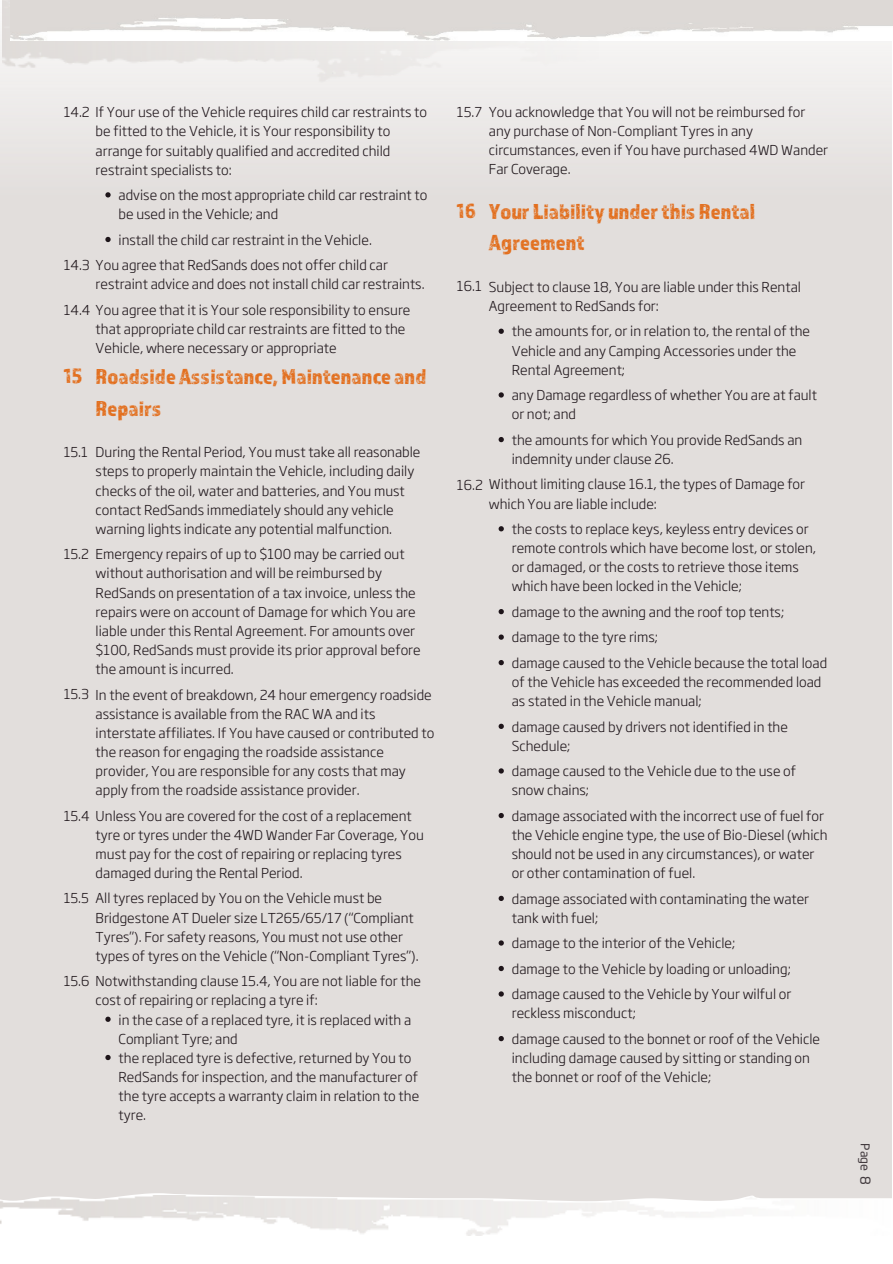
<style>
.page{position:relative;width:893px;height:1264px;background:#fff}
.page>*{position:absolute;margin:0;border:0;box-sizing:border-box;transform-origin:0 0}
.t1{font:22.5px/31.5px "Almaq Rough";color:#e36f1e}
.t2{font:21.75px "Almaq Rough";color:#e36f1e}
.t3{font:300 13.5px/19px "Soho Gothic Pro";color:#1e151a}
.t4{font:13.5px "Soho Gothic Pro";color:#423a3e}
.t5{font:12px "Soho Gothic Pro";color:#423a3e}
</style>
<div class="page">
<div style="left:0;top:0;width:891px;height:1193px;background:#e2dedc"></div>
<svg style="left:0;top:1193px;width:892px;height:43px"></svg>
<img style="left:0;top:1194px;width:891px;height:41px">
<img style="left:3px;top:0;width:602px;height:82px">
<img style="left:11px;top:0;width:881px;height:40px">
<svg style="left:105px;top:192px;width:6px;height:5px"></svg>
<svg style="left:105px;top:237px;width:6px;height:5px"></svg>
<svg style="left:105px;top:1016px;width:6px;height:5px"></svg>
<svg style="left:105px;top:1054px;width:6px;height:6px"></svg>
<svg style="left:498px;top:328px;width:6px;height:6px"></svg>
<svg style="left:498px;top:392px;width:6px;height:5px"></svg>
<svg style="left:498px;top:437px;width:6px;height:5px"></svg>
<svg style="left:498px;top:526px;width:6px;height:5px"></svg>
<svg style="left:498px;top:609px;width:6px;height:5px"></svg>
<svg style="left:498px;top:634px;width:6px;height:5px"></svg>
<svg style="left:498px;top:660px;width:6px;height:5px"></svg>
<svg style="left:498px;top:723px;width:6px;height:6px"></svg>
<svg style="left:498px;top:768px;width:6px;height:5px"></svg>
<svg style="left:498px;top:813px;width:6px;height:5px"></svg>
<svg style="left:498px;top:895px;width:6px;height:6px"></svg>
<svg style="left:498px;top:940px;width:6px;height:5px"></svg>
<svg style="left:498px;top:965px;width:6px;height:6px"></svg>
<svg style="left:498px;top:991px;width:6px;height:5px"></svg>
<svg style="left:498px;top:1035px;width:6px;height:6px"></svg>
<p class="t3" style="left:96px;top:102px;width:333px;text-indent:-32px">14.2 If Your use of the Vehicle requires child car restraints to be fitted to the Vehicle, it is Your responsibility to arrange for suitably qualified and accredited child restraint specialists to:</p>
<p class="t3" style="left:119px;top:184px;width:310px">advise on the most appropriate child car restraint to be used in the Vehicle; and</p>
<p class="t3" style="left:119px;top:229px;width:255px">install the child car restraint in the Vehicle.</p>
<p class="t3" style="left:96px;top:255px;width:330px;text-indent:-32px">14.3 You agree that RedSands does not offer child car restraint advice and does not install child car restraints.</p>
<p class="t3" style="left:96px;top:299px;width:316px;text-indent:-32px">14.4 You agree that it is Your sole responsibility to ensure that appropriate child car restraints are fitted to the<br>Vehicle, where necessary or appropriate</p>
<p class="t2" style="left:64px;top:363px;width:20px">15</p>
<p class="t1" style="left:96px;top:360px;width:332px">Roadside Assistance,Maintenance and<br>Repairs</p>
<p class="t3" style="left:64px;top:441px;width:26px">15.1</p>
<p class="t3" style="left:96px;top:442px;width:326px">During the Rental Period, You must take all reasonable steps to properly maintain the Vehicle, including daily checks of the oil, water and batteries, and You must contact RedSands immediately should any vehicle warning lights indicate any potential malfunction.</p>
<p class="t3" style="left:96px;top:543px;width:326px">Emergency repairs of up to $100 may be carried out without authorisation and will be reimbursed by RedSands on presentation of a tax invoice, unless the repairs were on account of Damage for which You are liable under this Rental Agreement. For amounts over $100, RedSands must provide its prior approval before the amount is incurred.</p>
<p class="t3" style="left:96px;top:684px;width:340px">In the event of breakdown, 24 hour emergency roadside assistance is available from the RAC WA and its interstate affiliates. If You have caused or contributed to the reason for engaging the roadside assistance provider, You are responsible for any costs that may apply from the roadside assistance provider.</p>
<p class="t3" style="left:96px;top:805px;width:329px;text-indent:-32px">15.4 Unless You are covered for the cost of a replacement tyre or tyres under the 4WD Wander Far Coverage, You must pay for the cost of repairing or replacing tyres damaged during the Rental Period.</p>
<p class="t3" style="left:96px;top:887px;width:324px">All tyres replaced by You on the Vehicle must be Bridgestone AT Dueler size LT265/65/17 (“Compliant Tyres”). For safety reasons, You must not use other types of tyres on the Vehicle (“Non-Compliant Tyres”).</p>
<p class="t3" style="left:96px;top:970px;width:327px;text-indent:-32px">15.6 Notwithstanding clause 15.4, You are not liable for the cost of repairing or replacing a tyre if:</p>
<p class="t3" style="left:64px;top:543px;width:27px">15.2</p>
<p class="t3" style="left:64px;top:683px;width:27px">15.3</p>
<p class="t3" style="left:64px;top:887px;width:27px">15.5</p>
<p class="t3" style="left:119px;top:1008px;width:294px">in the case of a replaced tyre, it is replaced with a<br>Compliant Tyre; and</p>
<p class="t3" style="left:119px;top:1047px;width:302px">the replaced tyre is defective, returned by You to RedSands for inspection, and the manufacturer of the tyre accepts a warranty claim in relation to the tyre.</p>
<p class="t3" style="left:489px;top:101px;width:341px">You acknowledge that You will not be reimbursed for any purchase of Non-Compliant Tyres in any circumstances, even if You have purchased 4WD Wander Far Coverage.</p>
<p class="t3" style="left:457px;top:101px;width:27px">15.7</p>
<p class="t2" style="left:457px;top:197px;width:20px">16</p>
<p class="t1" style="left:489px;top:195px;width:268px">Your Liability underthis Rental<br>Agreement</p>
<p class="t3" style="left:457px;top:276px;width:26px">16.1</p>
<p class="t3" style="left:489px;top:276px;width:313px">Subject to clause 18, You are liable under this Rental<br>Agreement to RedSands for:</p>
<p class="t3" style="left:511px;top:321px;width:300px">the amounts for, or in relation to, the rental of the<br>Vehicle and any Camping Accessories under the<br>Rental Agreement;</p>
<p class="t3" style="left:511px;top:384px;width:307px">any Damage regardless of whether You are at fault or not; and</p>
<p class="t3" style="left:511px;top:429px;width:292px">the amounts for which You provide RedSands an indemnity under clause 26.</p>
<p class="t3" style="left:489px;top:474px;width:318px;text-indent:-32px">16.2 Without limiting clause 16.1, the types of Damage for which You are liable include:</p>
<p class="t3" style="left:511px;top:518px;width:306px">the costs to replace keys, keyless entry devices or remote controls which have become lost, or stolen, or damaged, or the costs to retrieve those items which have been locked in the Vehicle;</p>
<p class="t3" style="left:511px;top:601px;width:274px">damage to the awning and the roof top tents;</p>
<p class="t3" style="left:511px;top:627px;width:148px">damage to the tyre rims;</p>
<p class="t3" style="left:511px;top:652px;width:317px">damage caused to the Vehicle because the total load of the Vehicle has exceeded the recommended load as stated in the Vehicle manual;</p>
<p class="t3" style="left:511px;top:716px;width:278px">damage caused by drivers not identified in the<br>Schedule;</p>
<p class="t3" style="left:511px;top:760px;width:286px">damage caused to the Vehicle due to the use of snow chains;</p>
<p class="t3" style="left:511px;top:805px;width:317px">damage associated with the incorrect use of fuel for the Vehicle engine type, the use of Bio-Diesel (which should not be used in any circumstances), or water or other contamination of fuel.</p>
<p class="t3" style="left:511px;top:888px;width:299px">damage associated with contaminating the water tank with fuel;</p>
<p class="t3" style="left:511px;top:932px;width:225px">damage to the interior of the Vehicle;</p>
<p class="t3" style="left:511px;top:958px;width:280px">damage to the Vehicle by loading or unloading;</p>
<p class="t3" style="left:511px;top:983px;width:281px">damage caused to the Vehicle by Your wilful or reckless misconduct;</p>
<p class="t3" style="left:511px;top:1028px;width:310px">damage caused to the bonnet or roof of the Vehicle including damage caused by sitting or standing on the bonnet or roof of the Vehicle;</p>
<p class="t5" style="left:875px;top:1143px;width:29px;rotate:90deg">Page</p>
<p class="t4" style="left:876px;top:1175px;width:10px;rotate:90deg">8</p>
</div>
